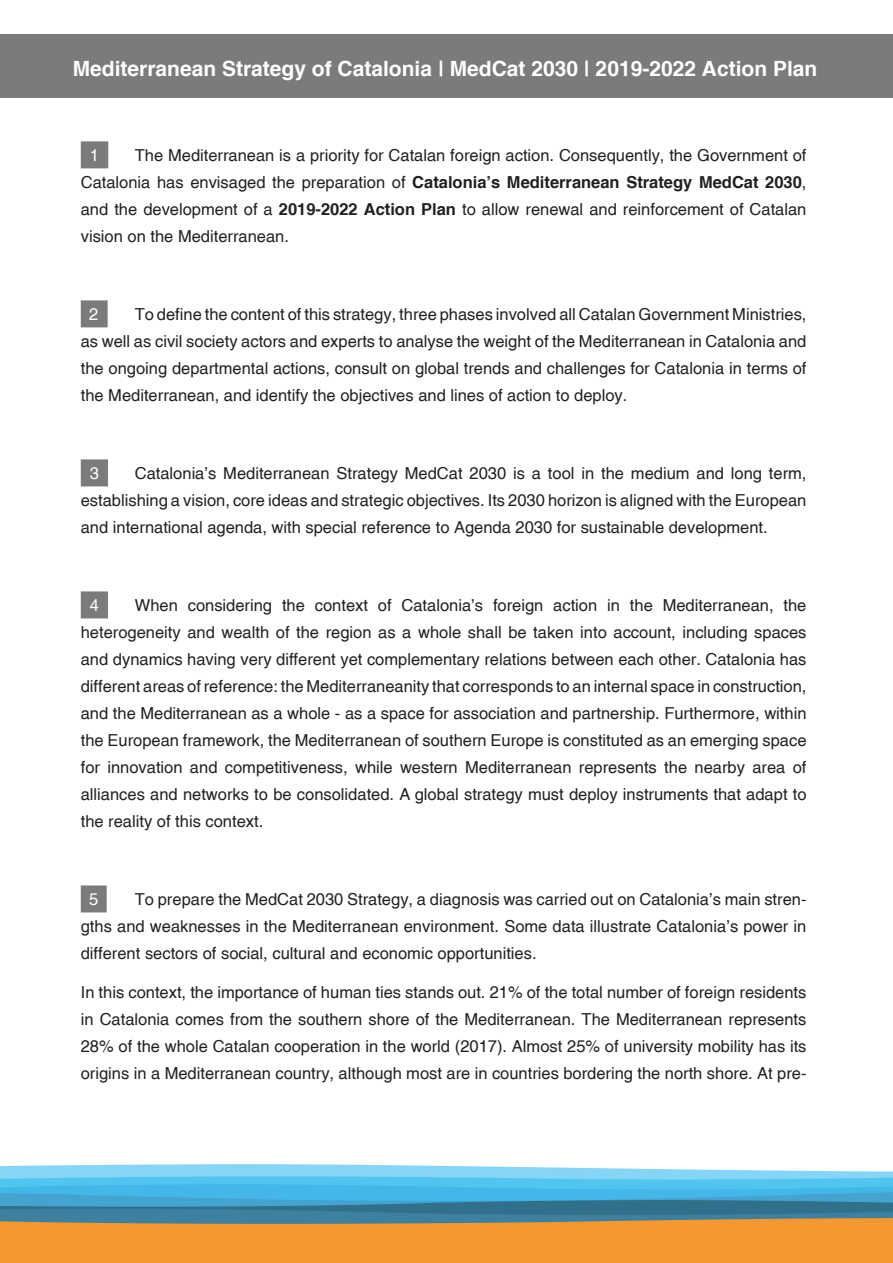
<style>
.page{position:relative;width:893px;height:1263px;background:#fff}
.page>*{position:absolute;margin:0;border:0;box-sizing:border-box;transform-origin:0 0}
.t1{font:700 21px "Helvetica";color:#fff}
.t2{font:16.5px/27px "Helvetica";color:#231f20;text-align:justify}
.t3{font:16.5px "Helvetica";color:#fff}
.s1{font-weight:700}
</style>
<div class="page">
<img style="left:0;top:1164px;width:893px;height:99px">
<div style="left:0;top:34px;width:893px;height:64px;background:#7b7b7b"></div>
<div style="left:81px;top:141px;width:27px;height:27px;background:#7b7b7b"></div>
<div style="left:81px;top:300px;width:27px;height:27px;background:#7b7b7b"></div>
<div style="left:81px;top:459px;width:27px;height:27px;background:#7b7b7b"></div>
<div style="left:81px;top:591px;width:27px;height:27px;background:#7b7b7b"></div>
<div style="left:81px;top:885px;width:26px;height:27px;background:#7b7b7b"></div>
<p class="t1" style="left:73px;top:56px;width:746px">Mediterranean Strategy of Catalonia | MedCat 2030 | 2019-2022 Action Plan</p>
<p class="t2" style="left:81px;top:142px;width:727px;text-indent:54px">The Mediterranean is a priority for Catalan foreign action. Consequently, the Government of Catalonia has envisaged the preparation of <span class="s1">Catalonia’s Mediterranean Strategy MedCat 2030</span>, and the development of a <span class="s1">2019-2022 Action Plan</span> to allow renewal and reinforcement of Catalan vision on the Mediterranean.</p>
<p class="t3" style="left:90px;top:146px;width:11px">1</p>
<p class="t2" style="left:81px;top:301px;width:727px;text-indent:54px">To define the content of this strategy, three phases involved all Catalan Government Ministries, as well as civil society actors and experts to analyse the weight of the Mediterranean in Catalonia and the ongoing departmental actions, consult on global trends and challenges for Catalonia in terms of the Mediterranean, and identify the objectives and lines of action to deploy.</p>
<p class="t3" style="left:89px;top:305px;width:11px">2</p>
<p class="t2" style="left:81px;top:460px;width:727px;text-indent:54px">Catalonia’s Mediterranean Strategy MedCat 2030 is a tool in the medium and long term, establishing a vision, core ideas and strategic objectives. Its 2030 horizon is aligned with the European and international agenda, with special reference to Agenda 2030 for sustainable development.</p>
<p class="t3" style="left:90px;top:464px;width:11px">3</p>
<p class="t2" style="left:81px;top:592px;width:727px;text-indent:54px">When considering the context of Catalonia’s foreign action in the Mediterranean, the heterogeneity and wealth of the region as a whole shall be taken into account, including spaces and dynamics having very different yet complementary relations between each other. Catalonia has different areas of reference: the Mediterraneanity that corresponds to an internal space in construction, and the Mediterranean as a whole - as a space for association and partnership. Furthermore, within the European framework, the Mediterranean of southern Europe is constituted as an emerging space for innovation and competitiveness, while western Mediterranean represents the nearby area of alliances and networks to be consolidated. A global strategy must deploy instruments that adapt to the reality of this context.</p>
<p class="t3" style="left:90px;top:596px;width:11px">4</p>
<p class="t2" style="left:81px;top:886px;width:727px;text-indent:54px">To prepare the MedCat 2030 Strategy, a diagnosis was carried out on Catalonia’s main stren&shy;gths and weaknesses in the Mediterranean environment. Some data illustrate Catalonia’s power in different sectors of social, cultural and economic opportunities.</p>
<p class="t2" style="left:81px;top:979px;width:727px">In this context, the importance of human ties stands out. 21% of the total number of foreign residents in Catalonia comes from the southern shore of the Mediterranean. The Mediterranean represents 28% of the whole Catalan cooperation in the world (2017). Almost 25% of university mobility has its origins in a Mediterranean country, although most are in countries bordering the north shore. At pre-</p>
<p class="t3" style="left:89px;top:890px;width:11px">5</p>
</div>
